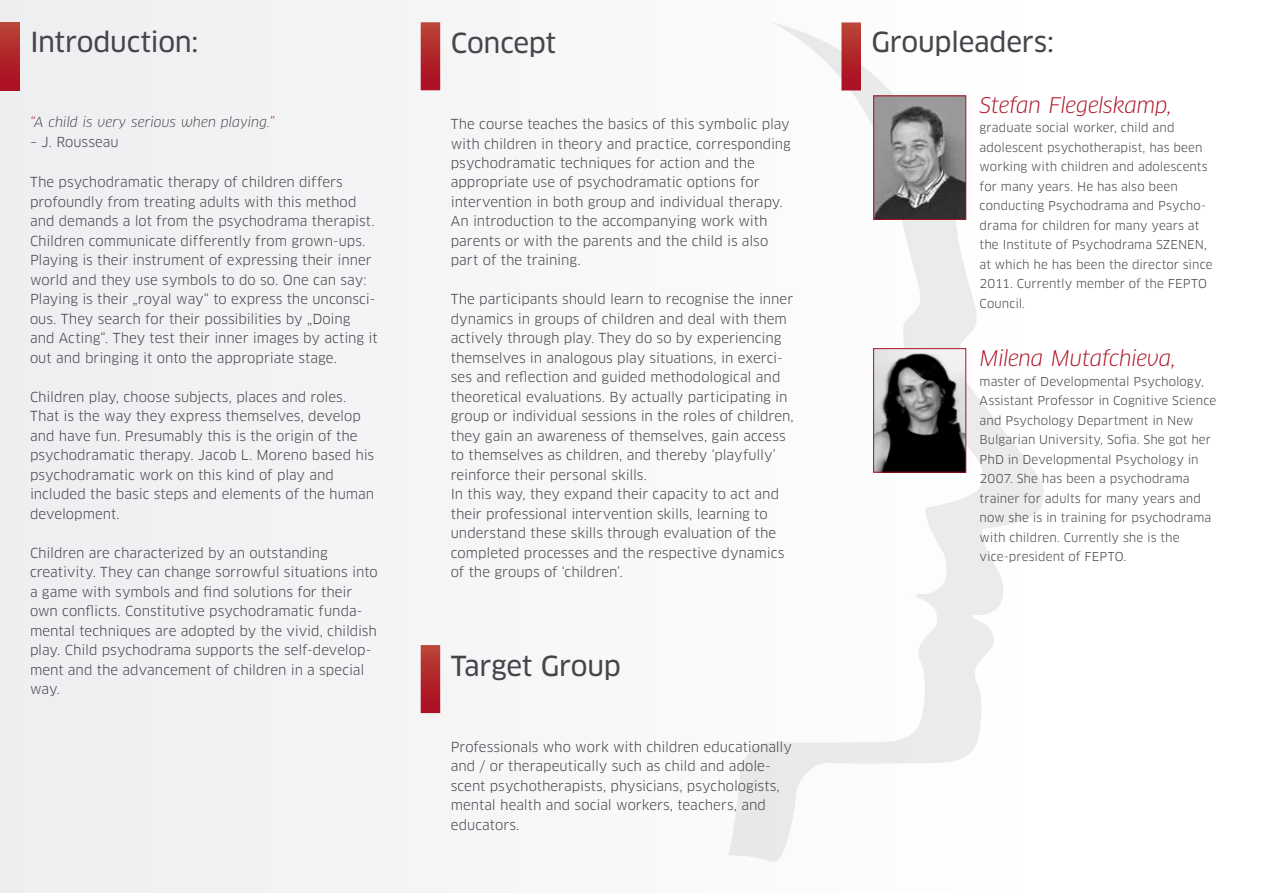
<style>
.page{position:relative;width:1263px;height:893px;background:#fff}
.page>*{position:absolute;margin:0;border:0;box-sizing:border-box;transform-origin:0 0}
.t1{font:27px "Clan OT News";letter-spacing:-.01em;color:#44464b}
.t2{font:italic 21px "Clan OT";letter-spacing:-.015em;color:#ad1124}
.t3{font:13.5px/19.5px "Clan OT";color:#44464b}
.t4{font:italic 13.5px "Clan OT";color:#44464b}
.t5{font:12px/19.5px "Clan OT";letter-spacing:.005em;color:#44464b}
.s1{color:#ad1124}
</style>
<div class="page">
<div style="left:0;top:0;width:1044px;height:893px;background:#f4f4f5"></div>
<svg style="left:729px;top:21px;width:315px;height:841px"></svg>
<div style="left:841px;top:22px;width:20px;height:68px;background:linear-gradient(to bottom,#b94537,#ab0b20)"></div>
<img style="left:875px;top:350px;width:89px;height:121px">
<div style="left:873px;top:348px;width:93px;height:125px;border:1px solid #ad1124"></div>
<img style="left:875px;top:98px;width:89px;height:120px">
<div style="left:873px;top:96px;width:93px;height:124px;border:1px solid #ad1124"></div>
<div style="left:0;top:22px;width:20px;height:68px;background:linear-gradient(to bottom,#b94437,#ab0b20)"></div>
<div style="left:421px;top:22px;width:19px;height:68px;background:linear-gradient(to bottom,#b94437,#ab0b20)"></div>
<div style="left:421px;top:645px;width:19px;height:68px;background:linear-gradient(to bottom,#b94436,#ab0b20)"></div>
<h1 class="t1" style="left:30px;top:26px;width:170px">Introduction:</h1>
<h1 class="t1" style="left:871px;top:26px;width:184px">Groupleaders:</h1>
<h2 class="t2" style="left:980px;top:92px;width:194px">Stefan Flegelskamp,</h2>
<p class="t5" style="left:980px;top:118px;width:234px">graduate social worker, child and adolescent psychotherapist, has been working with children and adolescents for many years. He has also been conducting Psychodrama and Psycho&shy;drama for children for many years at the Institute of Psychodrama SZENEN, at which he has been the director since 2011. Currently member of the FEPTO Council.</p>
<h1 class="t1" style="left:451px;top:27px;width:107px">Concept</h1>
<p class="t4" style="left:30px;top:114px;width:246px"><span class="s1">“</span>A child is very serious when playing.<span class="s1">”</span></p>
<p class="t3" style="left:30px;top:132px;width:90px">– J. Rousseau</p>
<p class="t3" style="left:451px;top:114px;width:342px">The course teaches the basics of this symbolic play with children in theory and practice, corresponding psychodramatic techniques for action and the appropriate use of psychodramatic options for intervention in both group and individual therapy.<br>An introduction to the accompanying work with parents or with the parents and the child is also part of the training.</p>
<p class="t3" style="left:451px;top:290px;width:345px">The participants should learn to recognise the inner dynamics in groups of children and deal with them actively through play. They do so by experiencing themselves in analogous play situations, in exerci&shy;ses and reflection and guided methodological and theoretical evaluations. By actually participating in group or individual sessions in the roles of children, they gain an awareness of themselves, gain access to themselves as children, and thereby ‘playfully’ reinforce their personal skills.<br>In this way, they expand their capacity to act and their professional intervention skills, learning to understand these skills through evaluation of the completed processes and the respective dynamics of the groups of ‘children’.</p>
<p class="t3" style="left:30px;top:172px;width:349px">The psychodramatic therapy of children differs profoundly from treating adults with this method and demands a lot from the psychodrama therapist.<br>Children communicate differently from grown-ups.<br>Playing is their instrument of expressing their inner world and they use symbols to do so. One can say:<br>Playing is their „royal way“ to express the unconsci&shy;ous. They search for their possibilities by „Doing and Acting“. They test their inner images by acting it out and bringing it onto the appropriate stage.</p>
<p class="t3" style="left:30px;top:387px;width:346px">Children play, choose subjects, places and roles.<br>That is the way they express themselves, develop and have fun. Presumably this is the origin of the psychodramatic therapy. Jacob L. Moreno based his psychodramatic work on this kind of play and included the basic steps and elements of the human development.</p>
<p class="t3" style="left:30px;top:543px;width:349px">Children are characterized by an outstanding creativity. They can change sorrowful situations into a game with symbols and find solutions for their own conflicts. Constitutive psychodramatic funda&shy;mental techniques are adopted by the vivid, childish play. Child psychodrama supports the self-develop&shy;ment and the advancement of children in a special way.</p>
<h2 class="t2" style="left:980px;top:346px;width:198px">Milena Mutafchieva,</h2>
<p class="t5" style="left:980px;top:372px;width:238px">master of Developmental Psychology, Assistant Professor in Cognitive Science and Psychology Department in New Bulgarian University, Sofia. She got her PhD in Developmental Psychology in 2007. She has been a psychodrama trainer for adults for many years and now she is in training for psychodrama with children. Currently she is the vice-president of FEPTO.</p>
<h1 class="t1" style="left:451px;top:650px;width:172px">Target Group</h1>
<p class="t3" style="left:451px;top:737px;width:343px">Professionals who work with children educationally and / or therapeutically such as child and adole&shy;scent psychotherapists, physicians, psychologists, mental health and social workers, teachers, and educators.</p>
</div>
